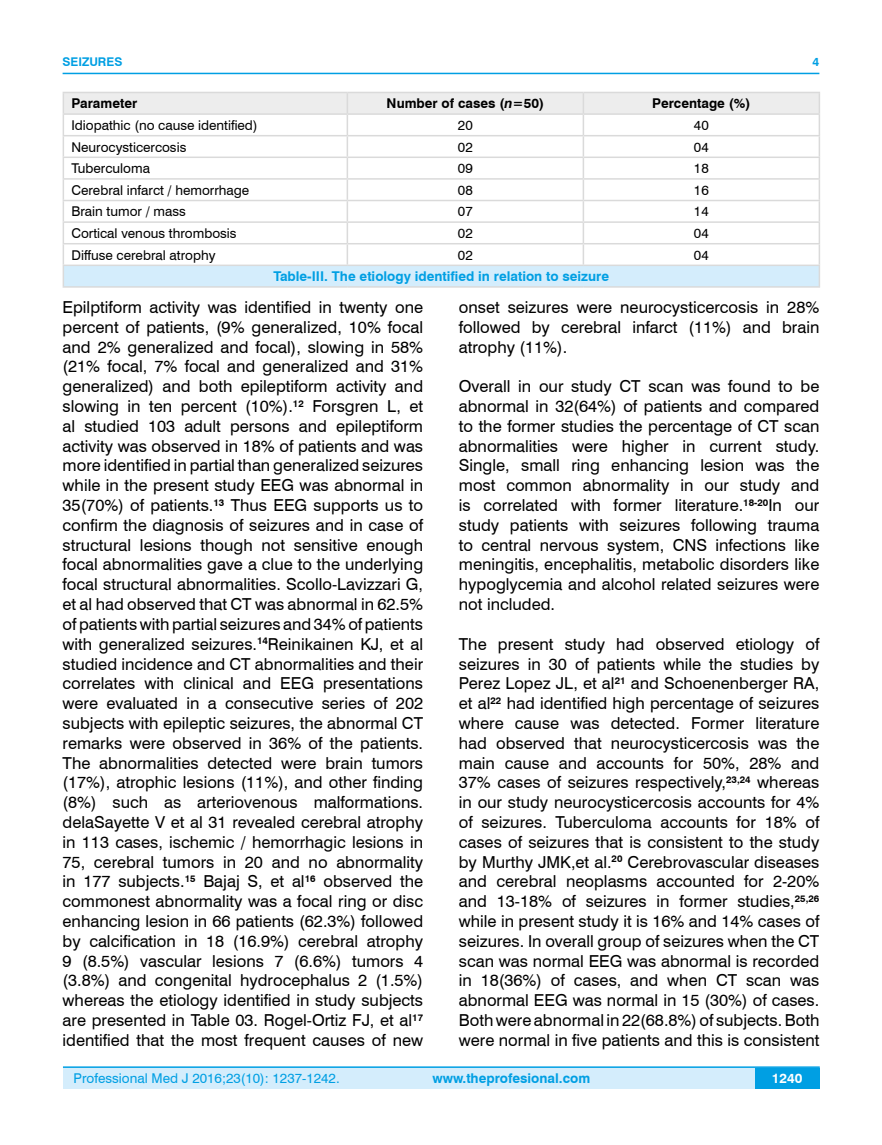
<style>
.page{position:relative;width:882px;height:1145px;background:#fff}
.page>*{position:absolute;margin:0;border:0;box-sizing:border-box;transform-origin:0 0}
.t1{font:16.5px/19.8px "Swiss 721 BT";color:#000;text-align:justify}
.t2{font:13.5px "Swiss 721 BT";color:#000}
.t3{font:700 13.5px "Swiss 721 BT";color:#009fe3}
.t4{font:700 13.5px "Swiss 721 BT";color:#000}
.t5{font:13.5px "Swiss 721 BT";color:#009fe3}
.t6{font:700 13.5px "Swiss 721 BT";color:#fff}
.t7{font:700 12px "Swiss 721 BT";color:#009fe3}
.s1{font-style:italic}
</style>
<div class="page">
<div style="left:63px;top:1067px;width:756px;height:21px;background:#d4edfc"></div>
<hr style="left:63px;top:1066px;width:756px;height:2px;background:#009fe3">
<div style="left:754px;top:1068px;width:65px;height:20px;background:#009fe3"></div>
<hr style="left:63px;top:73px;width:756px;height:1px;background:#009fe3">
<svg style="left:63px;top:92px;width:756px;height:194px"></svg>
<hr style="left:63px;top:286px;width:284px;height:2px;background:#dadada">
<hr style="left:347px;top:286px;width:236px;height:2px;background:#dadada">
<hr style="left:583px;top:286px;width:236px;height:2px;background:#dadada">
<p class="t7" style="left:63px;top:53px;width:61px">SEIZURES</p>
<p class="t4" style="left:71px;top:94px;width:67px">Parameter</p>
<p class="t4" style="left:386px;top:94px;width:159px">Number of cases (<span class="s1">n</span>=50)</p>
<p class="t4" style="left:652px;top:94px;width:100px">Percentage (%)</p>
<p class="t2" style="left:71px;top:116px;width:187px">Idiopathic (no cause identified)</p>
<p class="t2" style="left:457px;top:116px;width:16px">20</p>
<p class="t2" style="left:693px;top:116px;width:16px">40</p>
<p class="t2" style="left:71px;top:137px;width:116px">Neurocysticercosis</p>
<p class="t2" style="left:457px;top:137px;width:16px">02</p>
<p class="t2" style="left:693px;top:137px;width:16px">04</p>
<p class="t2" style="left:71px;top:159px;width:80px">Tuberculoma</p>
<p class="t2" style="left:457px;top:159px;width:16px">09</p>
<p class="t2" style="left:693px;top:159px;width:16px">18</p>
<p class="t2" style="left:71px;top:181px;width:179px">Cerebral infarct / hemorrhage</p>
<p class="t2" style="left:457px;top:181px;width:16px">08</p>
<p class="t2" style="left:693px;top:181px;width:16px">16</p>
<p class="t2" style="left:71px;top:202px;width:116px">Brain tumor / mass</p>
<p class="t2" style="left:457px;top:202px;width:16px">07</p>
<p class="t2" style="left:693px;top:202px;width:16px">14</p>
<p class="t2" style="left:71px;top:224px;width:167px">Cortical venous thrombosis</p>
<p class="t2" style="left:457px;top:224px;width:16px">02</p>
<p class="t2" style="left:693px;top:224px;width:16px">04</p>
<p class="t2" style="left:71px;top:245px;width:146px">Diffuse cerebral atrophy</p>
<p class="t2" style="left:457px;top:245px;width:16px">02</p>
<p class="t2" style="left:693px;top:245px;width:16px">04</p>
<p class="t3" style="left:273px;top:267px;width:337px">Table-III. The etiology identified in relation to seizure</p>
<p class="t7" style="left:812px;top:53px;width:8px">4</p>
<p class="t1" style="left:63px;top:296px;width:362px">Epilptiform activity was identified in twenty one percent of patients, (9% generalized, 10% focal and 2% generalized and focal), slowing in 58% (21% focal, 7% focal and generalized and 31% generalized) and both epileptiform activity and slowing in ten percent (10%).<sup>12</sup> Forsgren L, et al studied 103 adult persons and epileptiform activity was observed in 18% of patients and was more identified in partial than generalized seizures while in the present study EEG was abnormal in 35(70%) of patients.<sup>13</sup> Thus EEG supports us to confirm the diagnosis of seizures and in case of structural lesions though not sensitive enough focal abnormalities gave a clue to the underlying focal structural abnormalities. Scollo-Lavizzari G, et al had observed that CT was abnormal in 62.5% of patients with partial seizures and 34% of patients with generalized seizures.<sup>14</sup>Reinikainen KJ, et al studied incidence and CT abnormalities and their correlates with clinical and EEG presentations were evaluated in a consecutive series of 202 subjects with epileptic seizures, the abnormal CT remarks were observed in 36% of the patients.<br>The abnormalities detected were brain tumors (17%), atrophic lesions (11%), and other finding (8%) such as arteriovenous malformations. delaSayette V et al 31 revealed cerebral atrophy in 113 cases, ischemic / hemorrhagic lesions in 75, cerebral tumors in 20 and no abnormality in 177 subjects.<sup>15</sup> Bajaj S, et al<sup>16</sup> observed the commonest abnormality was a focal ring or disc enhancing lesion in 66 patients (62.3%) followed by calcification in 18 (16.9%) cerebral atrophy 9 (8.5%) vascular lesions 7 (6.6%) tumors 4 (3.8%) and congenital hydrocephalus 2 (1.5%) whereas the etiology identified in study subjects are presented in Table 03. Rogel-Ortiz FJ, et al<sup>17 </sup>identified that the most frequent causes of new</p>
<p class="t1" style="left:458px;top:296px;width:362px">onset seizures were neurocysticercosis in 28% followed by cerebral infarct (11%) and brain atrophy (11%).</p>
<p class="t1" style="left:458px;top:376px;width:362px">Overall in our study CT scan was found to be abnormal in 32(64%) of patients and compared to the former studies the percentage of CT scan abnormalities were higher in current study.<br>Single, small ring enhancing lesion was the most common abnormality in our study and is correlated with former literature.<sup>18-20</sup>In our study patients with seizures following trauma to central nervous system, CNS infections like meningitis, encephalitis, metabolic disorders like hypoglycemia and alcohol related seizures were not included.</p>
<p class="t1" style="left:458px;top:633px;width:362px">The present study had observed etiology of seizures in 30 of patients while the studies by Perez Lopez JL, et al<sup>21</sup> and Schoenenberger RA, et al<sup>22</sup> had identified high percentage of seizures where cause was detected. Former literature had observed that neurocysticercosis was the main cause and accounts for 50%, 28% and 37% cases of seizures respectively,<sup>23,24</sup> whereas in our study neurocysticercosis accounts for 4% of seizures. Tuberculoma accounts for 18% of cases of seizures that is consistent to the study by Murthy JMK,et al.<sup>20</sup> Cerebrovascular diseases and cerebral neoplasms accounted for 2-20% and 13-18% of seizures in former studies,<sup>25,26 </sup>while in present study it is 16% and 14% cases of seizures. In overall group of seizures when the CT scan was normal EEG was abnormal is recorded in 18(36%) of cases, and when CT scan was abnormal EEG was normal in 15 (30%) of cases.<br>Both were abnormal in 22(68.8%) of subjects. Both were normal in five patients and this is consistent</p>
<p class="t5" style="left:74px;top:1069px;width:267px">Professional Med J 2016;23(10): 1237-1242.</p>
<p class="t3" style="left:432px;top:1069px;width:159px">www.theprofesional.com</p>
<p class="t6" style="left:771px;top:1069px;width:32px">1240</p>
</div>
